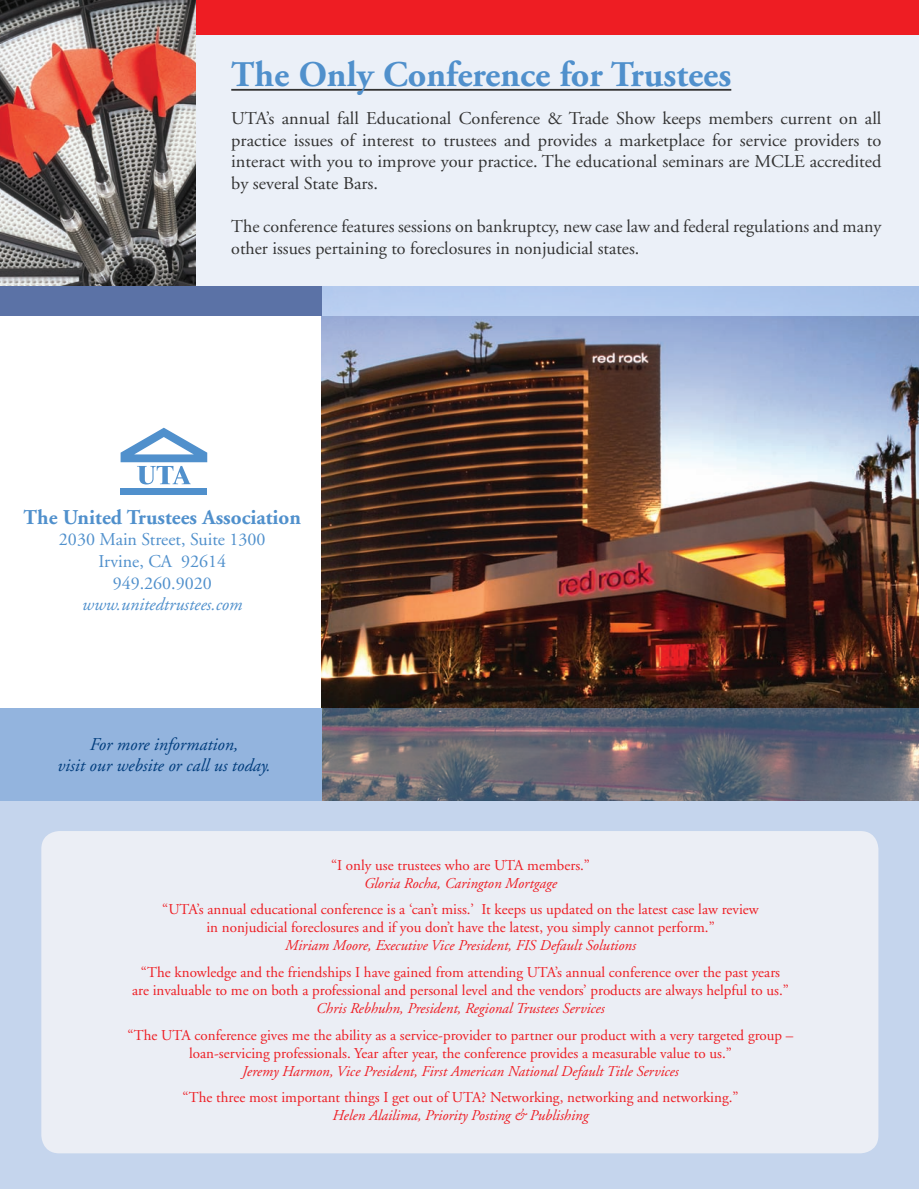
<style>
.page{position:relative;width:919px;height:1189px;background:#fff}
.page>*{position:absolute;margin:0;border:0;box-sizing:border-box;transform-origin:0 0}
.t1{font:700 36px "Adobe Garamond";color:#5090cc}
.t2{font:700 21px "Adobe Garamond";color:#5090cc}
.t3{font:18px/21.6px "Adobe Garamond";color:#333;text-align:justify}
.t4{font:18px/21.6px "Adobe Garamond";color:#5090cc;text-align:center}
.t5{font:italic 18px/21.6px "Adobe Garamond";color:#013d7d;text-align:center}
.t6{font:italic 18px "Adobe Garamond";color:#5090cc}
.t7{font:15px/18px "Adobe Garamond";color:#ee1d23;text-align:center}
.t8{font:italic 15px "Adobe Garamond";color:#ee1d23}
</style>
<div class="page">
<div style="left:0;top:15px;width:918px;height:278px;background:#ebf0f8"></div>
<div style="left:0;top:0;width:918px;height:35px;background:#ee1d23"></div>
<div style="left:0;top:794px;width:918px;height:394px;background:#c5d5ed"></div>
<img style="left:321px;top:316px;width:597px;height:392px">
<img style="left:0;top:0;width:195px;height:286px">
<div style="left:322px;top:286px;width:596px;height:30px;background:#b4caef"></div>
<svg style="left:321px;top:708px;width:597px;height:92px;background:#646573"></svg>
<div style="left:0;top:708px;width:321px;height:92px;background:#93b4de"></div>
<div style="left:0;top:286px;width:322px;height:30px;background:#5b72a6"></div>
<div style="left:41px;top:830px;width:837px;height:322px;background:#ebeef5;border-radius:18px"></div>
<hr style="left:231px;top:89px;width:500px;height:2px;background:#333">
<div style="left:120px;top:487px;width:87px;height:7px;background:#5090cc"></div>
<svg style="left:120px;top:427px;width:87px;height:57px"></svg>
<h1 class="t1" style="left:231px;top:55px;width:501px">The Only Conference for Trustees</h1>
<p class="t3" style="left:231px;top:108px;width:651px">UTA’s annual fall Educational Conference &amp; Trade Show keeps members current on all practice issues of interest to trustees and provides a marketplace for service providers to interact with you to improve your practice. The educational seminars are MCLE accredited by several State Bars.</p>
<p class="t3" style="left:231px;top:216px;width:651px">The conference features sessions on bankruptcy, new case law and federal regulations and many other issues pertaining to foreclosures in nonjudicial states.</p>
<h2 class="t2" style="left:24px;top:505px;width:279px">The United Trustees Association</h2>
<p class="t4" style="left:59px;top:529px;width:208px">2030 Main Street, Suite 1300<br>Irvine, CA 92614<br>949.260.9020</p>
<p class="t6" style="left:82px;top:594px;width:162px">www.unitedtrustees.com</p>
<p class="t5" style="left:58px;top:733px;width:214px">For more information,<br>visit our website or call us today.</p>
<p class="t7" style="left:331px;top:856px;width:260px">“I only use trustees who are UTA members.”</p>
<p class="t8" style="left:364px;top:874px;width:194px">Gloria Rocha, Carington Mortgage</p>
<p class="t7" style="left:162px;top:900px;width:597px">“UTA’s annual educational conference is a ‘can’t miss.’ It keeps us updated on the latest case law review in nonjudicial foreclosures and if you don’t have the latest, you simply cannot perform.”</p>
<p class="t8" style="left:285px;top:937px;width:352px">Miriam Moore, Executive Vice President, FIS Default Solutions</p>
<p class="t7" style="left:132px;top:963px;width:658px">“The knowledge and the friendships I have gained from attending UTA’s annual conference over the past years are invaluable to me on both a professional and personal level and the vendors’ products are always helpful to us.”</p>
<p class="t8" style="left:316px;top:1000px;width:290px">Chris Rebhuhn, President, Regional Trustees Services</p>
<p class="t7" style="left:128px;top:1026px;width:667px">“The UTA conference gives me the ability as a service-provider to partner our product with a very targeted group – loan-servicing professionals. Year after year, the conference provides a measurable value to us.”</p>
<p class="t8" style="left:242px;top:1062px;width:438px">Jeremy Harmon, Vice President, First American National Default Title Services</p>
<p class="t7" style="left:182px;top:1088px;width:557px">“The three most important things I get out of UTA? Networking, networking and networking.”</p>
<p class="t8" style="left:332px;top:1107px;width:257px">Helen Alailima, Priority Posting &amp; Publishing</p>
</div>
